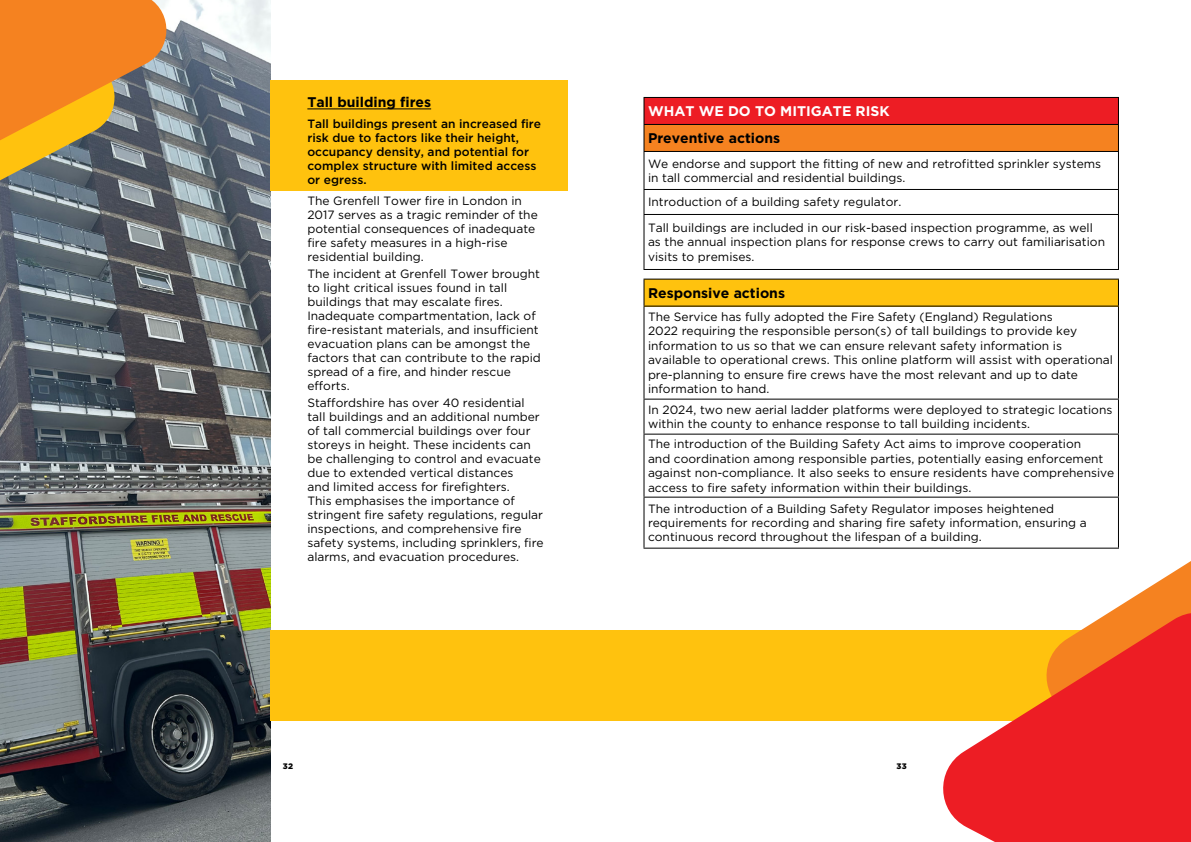
<style>
.page{position:relative;width:1191px;height:842px;background:#fff}
.page>*{position:absolute;margin:0;border:0;box-sizing:border-box;transform-origin:0 0}
.t1{font:700 14px "Gotham";color:#000}
.t2{font:700 14px "Gotham";color:#fff}
.t3{font:12px/14px "Gotham";color:#000}
.t4{font:500 12px/14px "Gotham";color:#000}
.t5{font:900 8px "Gotham";color:#000}
</style>
<div class="page">
<img style="left:0;top:0;width:270px;height:842px">
<div style="left:644px;top:97px;width:474px;height:27px;background:#ed1d24"></div>
<div style="left:644px;top:124px;width:474px;height:27px;background:#f58220"></div>
<hr style="left:643px;top:97px;width:476px;height:1px;background:#000">
<hr style="left:643px;top:124px;width:476px;height:1px;background:#000">
<svg style="left:643px;top:98px;width:1px;height:53px"></svg>
<svg style="left:1118px;top:98px;width:1px;height:53px"></svg>
<hr style="left:643px;top:151px;width:476px;height:1px;background:#000">
<hr style="left:643px;top:152px;width:1px;height:37px;background:#000">
<hr style="left:1118px;top:152px;width:1px;height:37px;background:#000">
<hr style="left:643px;top:189px;width:476px;height:1px;background:#000">
<svg style="left:643px;top:190px;width:1px;height:24px"></svg>
<svg style="left:1118px;top:190px;width:1px;height:24px"></svg>
<hr style="left:643px;top:214px;width:476px;height:1px;background:#000">
<hr style="left:643px;top:215px;width:1px;height:54px;background:#000">
<hr style="left:1118px;top:215px;width:1px;height:54px;background:#000">
<hr style="left:643px;top:269px;width:476px;height:1px;background:#000">
<div style="left:644px;top:279px;width:474px;height:27px;background:#ffc20e"></div>
<hr style="left:643px;top:279px;width:476px;height:1px;background:#000">
<svg style="left:643px;top:280px;width:1px;height:26px"></svg>
<svg style="left:1118px;top:280px;width:1px;height:26px"></svg>
<hr style="left:643px;top:306px;width:476px;height:1px;background:#000">
<hr style="left:643px;top:307px;width:1px;height:92px;background:#000">
<hr style="left:1118px;top:307px;width:1px;height:92px;background:#000">
<hr style="left:643px;top:399px;width:476px;height:1px;background:#000">
<hr style="left:643px;top:400px;width:1px;height:34px;background:#000">
<hr style="left:1118px;top:400px;width:1px;height:34px;background:#000">
<hr style="left:643px;top:434px;width:476px;height:1px;background:#000">
<hr style="left:643px;top:435px;width:1px;height:62px;background:#000">
<hr style="left:1118px;top:435px;width:1px;height:62px;background:#000">
<hr style="left:643px;top:497px;width:476px;height:1px;background:#000">
<hr style="left:643px;top:498px;width:1px;height:50px;background:#000">
<hr style="left:643px;top:548px;width:476px;height:1px;background:#000">
<div style="left:270px;top:81px;width:298px;height:110px;background:#ffc20e"></div>
<div style="left:270px;top:630px;width:912px;height:91px;background:#ffc20e"></div>
<svg style="left:1038px;top:496px;width:153px;height:106px"></svg>
<svg style="left:943px;top:602px;width:248px;height:240px;fill:#ed1d24"></svg>
<svg style="left:0;top:0;width:173px;height:219px"></svg>
<hr style="left:307px;top:109px;width:124px;height:1px;background:#000">
<p class="t1" style="left:307px;top:94px;width:125px">Tall building fires</p>
<p class="t4" style="left:307px;top:117px;width:235px">Tall buildings present an increased fire risk due to factors like their height, occupancy density, and potential for complex structure with limited access or egress.</p>
<p class="t3" style="left:307px;top:194px;width:232px">The Grenfell Tower fire in London in 2017 serves as a tragic reminder of the potential consequences of inadequate fire safety measures in a high-rise residential building.</p>
<p class="t3" style="left:307px;top:267px;width:235px">The incident at Grenfell Tower brought to light critical issues found in tall buildings that may escalate fires.<br>Inadequate compartmentation, lack of fire-resistant materials, and insufficient evacuation plans can be amongst the factors that can contribute to the rapid spread of a fire, and hinder rescue efforts.</p>
<p class="t3" style="left:307px;top:396px;width:238px">Staffordshire has over 40 residential tall buildings and an additional number of tall commercial buildings over four storeys in height. These incidents can be challenging to control and evacuate due to extended vertical distances<br>and limited access for firefighters.<br>This emphasises the importance of stringent fire safety regulations, regular inspections, and comprehensive fire safety systems, including sprinklers, fire alarms, and evacuation procedures.</p>
<p class="t2" style="left:648px;top:103px;width:243px">WHAT WE DO TO MITIGATE RISK</p>
<p class="t1" style="left:648px;top:130px;width:134px">Preventive actions</p>
<p class="t3" style="left:648px;top:156px;width:455px;line-height:14.4px">We endorse and support the fitting of new and retrofitted sprinkler systems in tall commercial and residential buildings.</p>
<p class="t3" style="left:648px;top:189px;width:446px;line-height:25.6px">Introduction of a building safety regulator.<br>Tall buildings are included in our risk-based inspection programme, as well</p>
<p class="t3" style="left:648px;top:235px;width:458px;line-height:14.4px">as the annual inspection plans for response crews to carry out familiarisation visits to premises.</p>
<p class="t1" style="left:648px;top:285px;width:139px">Responsive actions</p>
<p class="t3" style="left:648px;top:309px;width:466px;line-height:14.4px">The Service has fully adopted the Fire Safety (England) Regulations<br>2022 requiring the responsible person(s) of tall buildings to provide key information to us so that we can ensure relevant safety information is available to operational crews. This online platform will assist with operational pre-planning to ensure fire crews have the most relevant and up to date information to hand.</p>
<p class="t3" style="left:648px;top:402px;width:466px;line-height:14.4px">In 2024, two new aerial ladder platforms were deployed to strategic locations within the county to enhance response to tall building incidents.</p>
<p class="t3" style="left:648px;top:437px;width:468px;line-height:14.4px">The introduction of the Building Safety Act aims to improve cooperation<br>and coordination among responsible parties, potentially easing enforcement against non-compliance. It also seeks to ensure residents have comprehensive access to fire safety information within their buildings.</p>
<p class="t3" style="left:648px;top:501px;width:440px;line-height:14.4px">The introduction of a Building Safety Regulator imposes heightened requirements for recording and sharing fire safety information, ensuring a continuous record throughout the lifespan of a building.</p>
<p class="t5" style="left:283px;top:761px;width:12px">32</p>
<p class="t5" style="left:896px;top:761px;width:12px">33</p>
</div>
